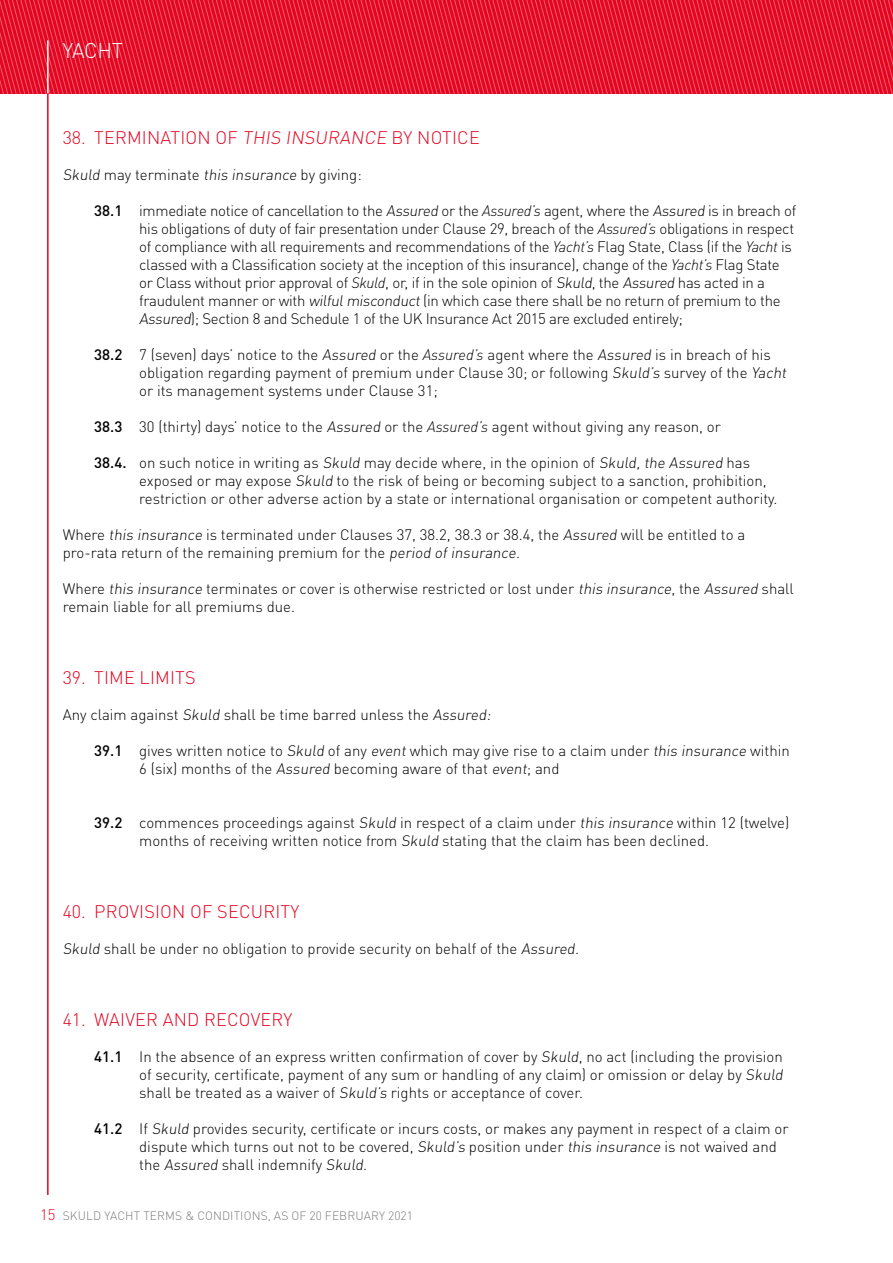
<style>
.page{position:relative;width:893px;height:1263px;background:#fff}
.page>*{position:absolute;margin:0;border:0;box-sizing:border-box;transform-origin:0 0}
.t1{font:300 21px "DINOT";letter-spacing:-.02em;color:#fff}
.t2{font:300 18px "DIN Pro";letter-spacing:.01em;color:#e40521}
.t3{font:300 15px/18px "DINOT";color:#000}
.t4{font:300 15px/18px "DINOT";letter-spacing:-.02em;color:#000}
.t5{font:300 12px "DINOT";letter-spacing:.01em;color:#7c7b7b}
.s1{font-weight:500}
.s2{font-style:italic}
.s3{font-size:15px;color:#e40521}
</style>
<div class="page">
<svg style="left:0;top:0;width:893px;height:94px;background:#e61933"></svg>
<hr style="left:47px;top:40px;width:2px;height:54px;background:#fff">
<hr style="left:47px;top:94px;width:2px;height:1101px;background:#e40521">
<h1 class="t1" style="left:63px;top:38px;width:62px">YACHT</h1>
<p class="t2" style="left:63px;top:125px;width:419px">38. TERMINATION OF THIS INSURANCE BY NOTICE</p>
<p class="t3" style="left:63px;top:165px;width:300px">Skuld may terminate this insurance by giving:</p>
<p class="t4" style="left:139px;top:201px;width:658px;text-indent:-45px"><span class="s1">38.1</span> immediate notice of cancellation to the Assured or the <span class="s2">Assured’s</span> agent, where the Assured is in breach of his obligations of duty of fair presentation under Clause 29, breach of the <span class="s2">Assured’s</span> obligations in respect of compliance with all requirements and recommendations of the <span class="s2">Yacht’s</span> Flag State, Class (if the <span class="s2">Yacht</span> is classed with a Classification society at the inception of this insurance), change of the <span class="s2">Yacht’s</span> Flag State or Class without prior approval of <span class="s2">Skuld</span>, or, if in the sole opinion of Skuld, the Assured has acted in a fraudulent manner or with wilfulmisconduct(in which case there shall be no return of premium to the Assured); Section 8 and Schedule 1 of the UK Insurance Act 2015 are excluded entirely;</p>
<p class="t3" style="left:139px;top:345px;width:651px;text-indent:-45px"><span class="s1">38.2</span> 7 (seven) days’ notice to the Assured or the <span class="s2">Assured’s</span> agent where the Assured is in breach of his obligation regarding payment of premium under Clause 30; or following Skuld’s survey of the Yacht or its management systems under Clause 31;</p>
<p class="t3" style="left:94px;top:417px;width:628px"><span class="s1">38.3</span> 30 (thirty) days’ notice to the Assured or the <span class="s2">Assured’s</span> agent without giving any reason, or</p>
<p class="t3" style="left:139px;top:453px;width:640px;text-indent:-45px"><span class="s1">38.4.</span> on such notice in writing as Skuld may decide where, in the opinion of Skuld,the Assured has exposed or may expose Skuld to the risk of being or becoming subject to a sanction, prohibition, restriction or other adverse action by a state or international organisation or competent authority.</p>
<p class="t3" style="left:63px;top:525px;width:684px">Where this insurance is terminated under Clauses 37, 38.2, 38.3 or 38.4, the Assured will be entitled to a pro-rata return of the remaining premium for the period of insurance.</p>
<p class="t3" style="left:63px;top:579px;width:733px">Where this insurance terminates or cover is otherwise restricted or lost under <span class="s2">this insurance</span>, the <span class="s2">Assured</span> shall remain liable for all premiums due.</p>
<p class="t2" style="left:63px;top:665px;width:134px">39. TIME LIMITS</p>
<p class="t3" style="left:63px;top:705px;width:432px">Any claim against Skuld shall be time barred unless the Assured:</p>
<p class="t3" style="left:139px;top:741px;width:652px;text-indent:-45px"><span class="s1">39.1</span> gives written notice to Skuld of any event which may give rise to a claim under this insurance within<br>6 (six) months of the Assured becoming aware of that event; and</p>
<p class="t3" style="left:139px;top:813px;width:652px;text-indent:-45px"><span class="s1">39.2</span> commences proceedings against Skuld in respect of a claim under this insurance within 12 (twelve) months of receiving written notice from Skuld stating that the claim has been declined.</p>
<p class="t2" style="left:63px;top:899px;width:238px">40. PROVISION OF SECURITY</p>
<p class="t3" style="left:63px;top:939px;width:520px">Skuld shall be under no obligation to provide security on behalf of the Assured.</p>
<p class="t2" style="left:63px;top:1007px;width:231px">41. WAIVER AND RECOVERY</p>
<p class="t3" style="left:139px;top:1047px;width:648px;text-indent:-45px"><span class="s1">41.1</span> In the absence of an express written confirmation of cover by Skuld, no act (including the provision of security, certificate, payment of any sum or handling of any claim) or omission or delay by Skuld shall be treated as a waiver of Skuld’s rights or acceptance of cover.</p>
<p class="t3" style="left:139px;top:1119px;width:651px;text-indent:-45px"><span class="s1">41.2</span> If Skuld provides security, certificate or incurs costs, or makes any payment in respect of a claim or dispute which turns out not to be covered, Skuld’s position under this insurance is not waived and the Assured shall indemnify Skuld.</p>
<p class="t5" style="left:40px;top:1209px;width:374px"><span class="s3">15</span> SKULD YACHT TERMS &amp; CONDITIONS, AS OF 20 FEBRUARY 2021</p>
</div>
